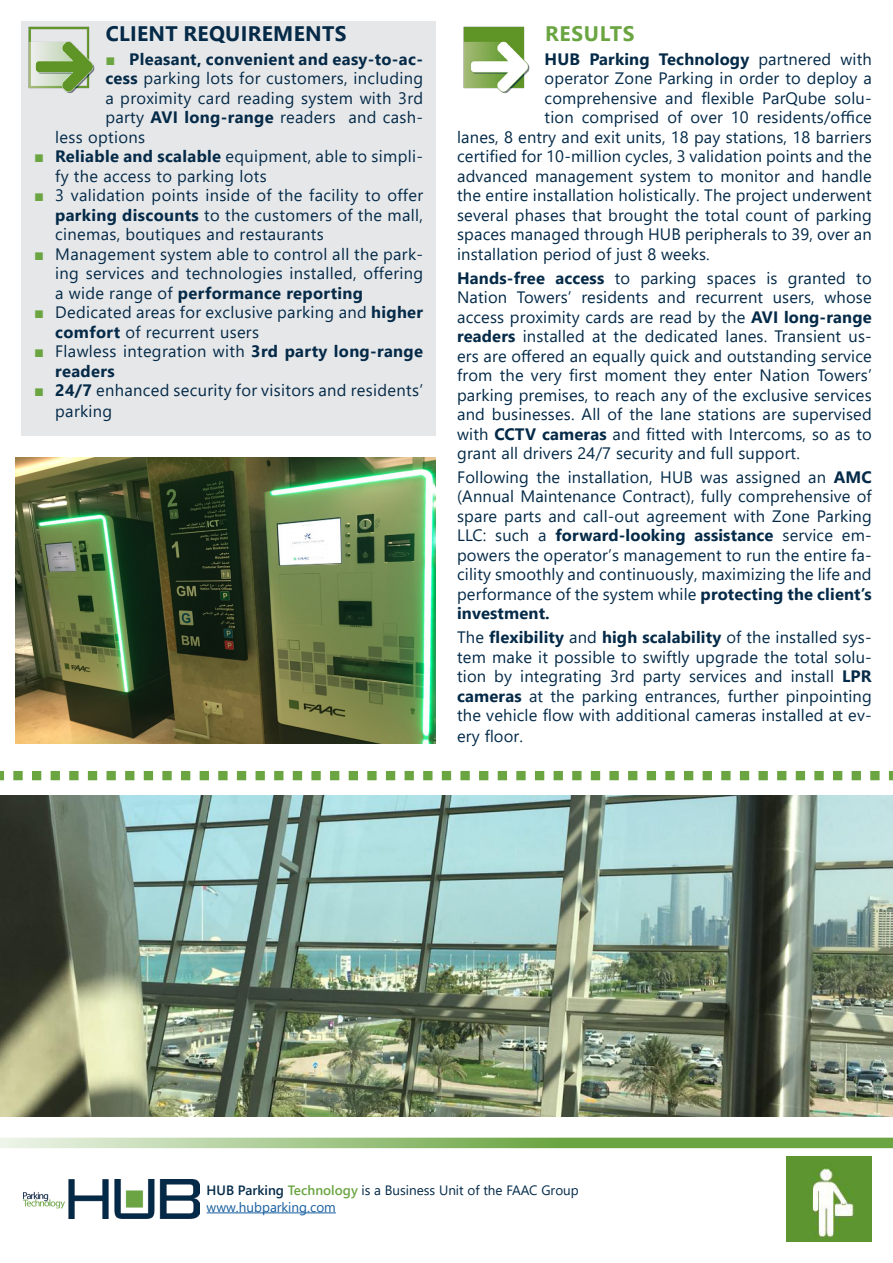
<style>
.page{position:relative;width:893px;height:1263px;background:#fff}
.page>*{position:absolute;margin:0;border:0;box-sizing:border-box;transform-origin:0 0}
.Titolo_sezione__riqu{font:700 21px "Segoe UI";letter-spacing:.015em;color:#042a48}
.Testo_Riquadri{font:700 21px "Segoe UI";letter-spacing:.035em;color:#6ba542}
.Testo_Normale{font:16.5px/19.5px "Segoe UI";letter-spacing:.01em;color:#042a48;text-align:justify}
.Testo_Normale-2{font:700 16.5px/19.5px "Segoe UI";letter-spacing:.02em;color:#042a48}
.t1{font:13.5px/16.5px "Segoe UI";color:#042a48}
.s1{font-family:"Arial";font-weight:400;color:#6ba542}
.s2{font-weight:700}
.s3{font-family:"Arial";color:#6ba542}
.s4{font-weight:400}
.s5{font-weight:600}
.s6{font-weight:600;color:#6ba542}
.s7{color:#175d9e}
</style>
<div class="page">
<img style="left:23px;top:1179px;width:176px;height:39px">
<hr style="left:207px;top:1212px;width:129px;height:1px;background:#175d9e">
<svg style="left:0;top:1138px;width:893px;height:10px;background:#93bd76"></svg>
<img style="left:0;top:795px;width:893px;height:321px">
<img style="left:787px;top:1157px;width:85px;height:85px">
<img style="left:463px;top:26px;width:67px;height:68px">
<svg style="left:0;top:771px;width:893px;height:9px"></svg>
<img style="left:16px;top:457px;width:420px;height:286px">
<div style="left:21px;top:21px;width:415px;height:415px;background:#e6e7e9"></div>
<img style="left:28px;top:26px;width:67px;height:67px">
<p class="Titolo_sezione__riqu" style="left:106px;top:14px;width:242px">CLIENT REQUIREMENTS</p>
<p class="Testo_Normale-2" style="left:105px;top:48px;width:319px"><span class="s1">■</span> Pleasant, convenient and easy-to-ac-</p>
<p class="Testo_Normale" style="left:105px;top:67px;width:319px"><span class="s2">cess</span> parking lots for customers, including</p>
<p class="Testo_Normale" style="left:105px;top:86px;width:319px">a proximity card reading system with 3rd</p>
<p class="Testo_Normale" style="left:105px;top:106px;width:319px">party <span class="s2">AVI long-range</span> readers and cash-</p>
<p class="Testo_Normale" style="left:55px;top:125px;width:91px">less options</p>
<p class="Testo_Normale" style="left:55px;top:145px;width:369px;text-indent:-21px"><span class="s3">■</span> <span class="s2">Reliable and scalable</span> equipment, able to simpli&shy;fy the access to parking lots</p>
<p class="Testo_Normale" style="left:55px;top:184px;width:369px;text-indent:-21px"><span class="s3">■</span> 3 validation points inside of the facility to offer <span class="s2">parking discounts</span> to the customers of the mall, cinemas, boutiques and restaurants</p>
<p class="Testo_Normale" style="left:55px;top:242px;width:369px;text-indent:-21px"><span class="s3">■</span> Management system able to control all the park&shy;ing services and technologies installed, offering a wide range of <span class="s2">performance reporting</span></p>
<p class="Testo_Normale" style="left:55px;top:301px;width:369px;text-indent:-21px"><span class="s3">■</span> Dedicated areas for exclusive parking and <span class="s2">higher comfort</span> of recurrent users</p>
<p class="Testo_Normale-2" style="left:55px;top:340px;width:369px;text-indent:-21px"><span class="s1">■</span> <span class="s4">Flawless integration with</span> 3rd party long-range readers</p>
<p class="Testo_Normale" style="left:55px;top:378px;width:369px;line-height:21px;text-indent:-21px"><span class="s3">■</span> <span class="s2">24/7</span> enhanced security for visitors and residents’ parking</p>
<p class="Testo_Riquadri" style="left:545px;top:14px;width:91px">RESULTS</p>
<p class="Testo_Normale-2" style="left:545px;top:48px;width:329px">HUB Parking Technology <span class="s4">partnered with</span></p>
<p class="Testo_Normale" style="left:545px;top:67px;width:329px">operator Zone Parking in order to deploy a</p>
<p class="Testo_Normale" style="left:545px;top:87px;width:329px">comprehensive and flexible ParQube solu-</p>
<p class="Testo_Normale" style="left:545px;top:106px;width:329px">tion comprised of over 10 residents/office</p>
<p class="Testo_Normale" style="left:457px;top:126px;width:416px">lanes, 8 entry and exit units, 18 pay stations, 18 barriers</p>
<p class="Testo_Normale" style="left:457px;top:145px;width:416px">certified for 10-million cycles, 3 validation points and the</p>
<p class="Testo_Normale" style="left:457px;top:165px;width:416px">advanced management system to monitor and handle</p>
<p class="Testo_Normale" style="left:457px;top:184px;width:416px">the entire installation holistically. The project underwent</p>
<p class="Testo_Normale" style="left:457px;top:204px;width:416px">several phases that brought the total count of parking</p>
<p class="Testo_Normale" style="left:457px;top:223px;width:416px">spaces managed through HUB peripherals to 39, over an</p>
<p class="Testo_Normale" style="left:457px;top:243px;width:254px">installation period of just 8 weeks.</p>
<p class="Testo_Normale" style="left:457px;top:266px;width:416px"><span class="s2">Hands-free access</span> to parking spaces is granted to Nation Towers’ residents and recurrent users, whose access proximity cards are read by the <span class="s2">AVI long-range readers</span> installed at the dedicated lanes. Transient us&shy;ers are offered an equally quick and outstanding service from the very first moment they enter Nation Towers’ parking premises, to reach any of the exclusive services and businesses. All of the lane stations are supervised with <span class="s2">CCTV cameras</span> and fitted with Intercoms, so as to grant all drivers 24/7 security and full support.</p>
<p class="Testo_Normale" style="left:457px;top:466px;width:416px">Following the installation, HUB was assigned an <span class="s2">AMC </span>(Annual Maintenance Contract), fully comprehensive of spare parts and call-out agreement with Zone Parking LLC: such a <span class="s2">forward-looking assistance</span> service em&shy;powers the operator’s management to run the entire fa&shy;cility smoothly and continuously, maximizing the life and performance of the system while <span class="s2">protecting the client’s investment.</span></p>
<p class="Testo_Normale" style="left:457px;top:626px;width:416px">The <span class="s2">flexibility</span> and <span class="s2">high scalability</span> of the installed sys&shy;tem make it possible to swiftly upgrade the total solu&shy;tion by integrating 3rd party services and install <span class="s2">LPR cameras</span> at the parking entrances, further pinpointing the vehicle flow with additional cameras installed at ev-</p>
<p class="Testo_Normale" style="left:457px;top:725px;width:68px">ery floor.</p>
<p class="t1" style="left:207px;top:1181px;width:374px"><span class="s5">HUB Parking</span> <span class="s6">Technology</span> is a Business Unit of the FAAC Group <span class="s7">www.hubparking.com</span></p>
</div>
